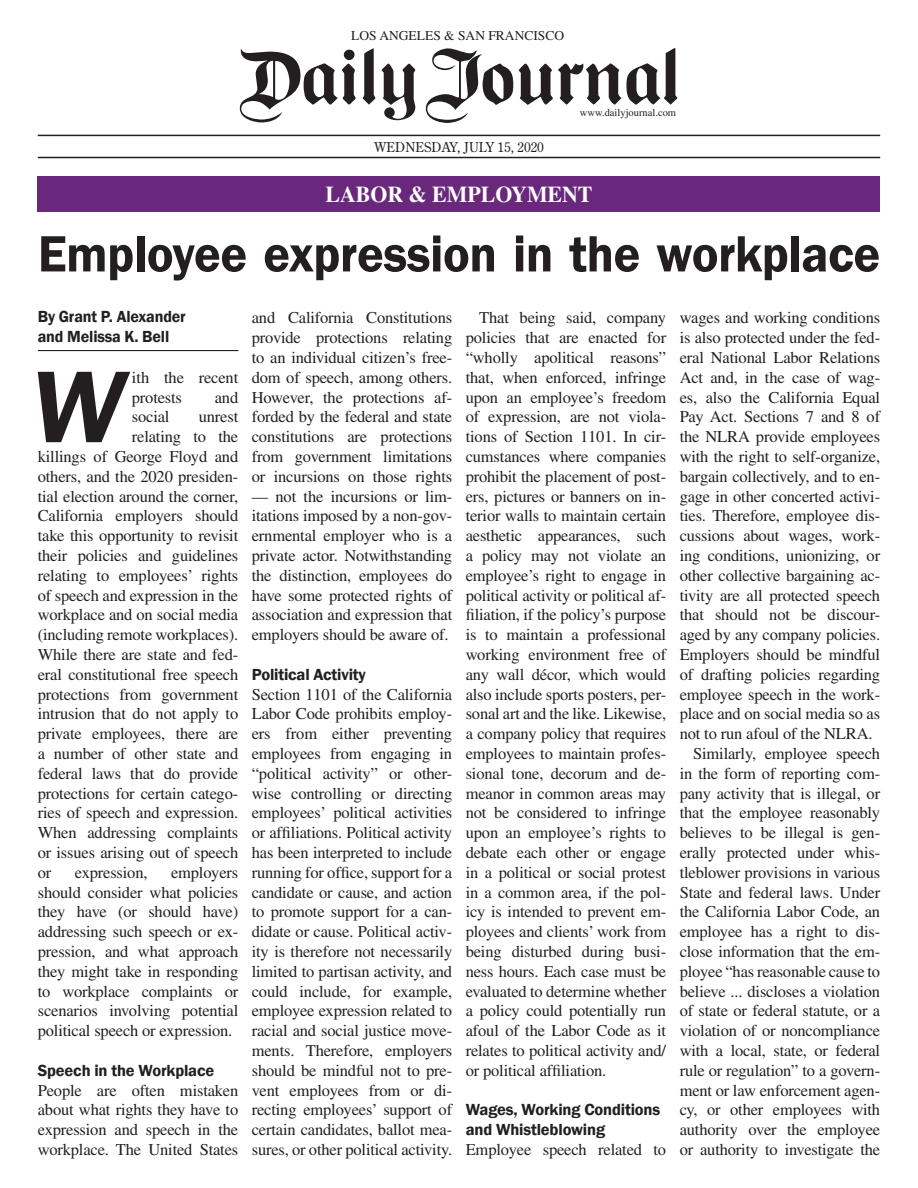
<style>
.page{position:relative;width:918px;height:1188px;background:#fff}
.page>*{position:absolute;margin:0;border:0;box-sizing:border-box;transform-origin:0 0}
.t1{font:italic 600 105.6px "Franklin Gothic";color:#231f20}
.t2{font:600 52.8px "Franklin Gothic";letter-spacing:-.01em;color:#231f20;scale:.95 1}
.t3{font:700 22.65px "Times";color:#fff;scale:.96 1}
.t4{font:16.5px/19.8px "Times";letter-spacing:-.01em;color:#231f20;text-align:justify}
.t5{font:600 16.5px/19.8px "Franklin Gothic";letter-spacing:-.01em;color:#231f20}
.t6{font:13.5px "Times";color:#231f20}
.t7{font:13.5px "Century Old Style";color:#231f20}
.t8{font:10.5px "Times";color:#231f20}
</style>
<div class="page">
<hr style="left:38px;top:350px;width:200px;height:1px;background:#231f20">
<hr style="left:38px;top:157px;width:842px;height:1px;background:#231f20">
<hr style="left:38px;top:135px;width:842px;height:1px;background:#231f20">
<svg style="left:363px;top:48px;width:12px;height:57px"></svg>
<svg style="left:240px;top:49px;width:116px;height:73px"></svg>
<svg style="left:382px;top:64px;width:33px;height:56px"></svg>
<svg style="left:426px;top:48px;width:87px;height:75px"></svg>
<svg style="left:519px;top:48px;width:158px;height:57px"></svg>
<div style="left:38px;top:176px;width:842px;height:36px;background:#69287c"></div>
<p class="t6" style="left:351px;top:28px;width:215px">LOS ANGELES &amp; SAN FRANCISCO</p>
<p class="t7" style="left:374px;top:138px;width:171px">WEDNESDAY, JULY 15, 2020</p>
<p class="t8" style="left:580px;top:106px;width:98px">www.dailyjournal.com</p>
<h3 class="t3" style="left:325px;top:181px;width:280px">LABOR &amp; EMPLOYMENT</h3>
<h2 class="t2" style="left:38px;top:221px;width:888px">Employee expression in the workplace</h2>
<p class="t5" style="left:38px;top:307px;width:149px">By Grant P. Alexander and Melissa K. Bell</p>
<h1 class="t1" style="left:30px;top:339px;width:95px">W</h1>
<p class="t4" style="left:132px;top:367px;width:108px">ith the recent protests</p>
<p class="t4" style="left:215px;top:387px;width:25px">and</p>
<p class="t4" style="left:132px;top:407px;width:39px">social</p>
<p class="t4" style="left:199px;top:407px;width:41px">unrest</p>
<p class="t4" style="left:132px;top:427px;width:108px">relating to the</p>
<p class="t4" style="left:38px;top:446px;width:202px">killings of George Floyd and</p>
<p class="t4" style="left:38px;top:466px;width:202px">others, and the 2020 presiden-</p>
<p class="t4" style="left:38px;top:486px;width:202px">tial election around the corner,</p>
<p class="t4" style="left:38px;top:506px;width:202px">California employers should</p>
<p class="t4" style="left:38px;top:526px;width:202px">take this opportunity to revisit</p>
<p class="t4" style="left:38px;top:545px;width:202px">their policies and guidelines</p>
<p class="t4" style="left:38px;top:565px;width:202px">relating to employees’ rights</p>
<p class="t4" style="left:38px;top:585px;width:202px">of speech and expression in the</p>
<p class="t4" style="left:38px;top:605px;width:202px">workplace and on social media</p>
<p class="t4" style="left:38px;top:625px;width:202px">(including remote workplaces).</p>
<p class="t4" style="left:38px;top:644px;width:202px">While there are state and fed-</p>
<p class="t4" style="left:38px;top:664px;width:202px">eral constitutional free speech</p>
<p class="t4" style="left:38px;top:684px;width:202px">protections from government</p>
<p class="t4" style="left:38px;top:704px;width:202px">intrusion that do not apply to</p>
<p class="t4" style="left:38px;top:724px;width:202px">private employees, there are</p>
<p class="t4" style="left:38px;top:743px;width:202px">a number of other state and</p>
<p class="t4" style="left:38px;top:763px;width:202px">federal laws that do provide</p>
<p class="t4" style="left:38px;top:783px;width:202px">protections for certain catego-</p>
<p class="t4" style="left:38px;top:803px;width:202px">ries of speech and expression.</p>
<p class="t4" style="left:38px;top:823px;width:202px">When addressing complaints</p>
<p class="t4" style="left:38px;top:842px;width:202px">or issues arising out of speech</p>
<p class="t4" style="left:38px;top:862px;width:15px">or</p>
<p class="t4" style="left:75px;top:862px;width:74px">expression,</p>
<p class="t4" style="left:38px;top:862px;width:202px;text-indent:133px">employers should consider what policies they have (or should have) addressing such speech or ex&shy;pression, and what approach they might take in responding to workplace complaints or scenarios involving potential political speech or expression.</p>
<p class="t5" style="left:38px;top:1061px;width:178px">Speech in the Workplace</p>
<p class="t4" style="left:38px;top:1080px;width:202px">People are often mistaken about what rights they have to expression and speech in the workplace. The United States</p>
<p class="t4" style="left:252px;top:308px;width:202px">and California Constitutions provide protections relating to an individual citizen’s free&shy;dom of speech, among others.<br>However, the protections af&shy;forded by the federal and state constitutions are protections from government limitations or incursions on those rights</p>
<p class="t4" style="left:252px;top:486px;width:202px">— not the incursions or lim&shy;itations imposed by a non-gov&shy;ernmental employer who is a private actor. Notwithstanding the distinction, employees do have some protected rights of association and expression that employers should be aware of.</p>
<p class="t5" style="left:252px;top:665px;width:116px">Political Activity</p>
<p class="t4" style="left:252px;top:684px;width:202px">Section 1101 of the California Labor Code prohibits employ&shy;ers from either preventing employees from engaging in “political activity” or other&shy;wise controlling or directing employees’ political activities or affiliations. Political activity has been interpreted to include running for office, support for a candidate or cause, and action to promote support for a can&shy;didate or cause. Political activ&shy;ity is therefore not necessarily limited to partisan activity, and could include, for example, employee expression related to racial and social justice move&shy;ments. Therefore, employers should be mindful not to pre&shy;vent employees from or di&shy;recting employees’ support of certain candidates, ballot mea&shy;sures, or other political activity.</p>
<p class="t4" style="left:466px;top:308px;width:202px;text-indent:13px">That being said, company policies that are enacted for “wholly apolitical reasons” that, when enforced, infringe upon an employee’s freedom of expression, are not viola&shy;tions of Section 1101. In cir&shy;cumstances where companies prohibit the placement of post&shy;ers, pictures or banners on in&shy;terior walls to maintain certain aesthetic appearances, such a policy may not violate an employee’s right to engage in political activity or political af&shy;filiation, if the policy’s purpose is to maintain a professional working environment free of any wall décor, which would also include sports posters, per&shy;sonal art and the like. Likewise, a company policy that requires employees to maintain profes&shy;sional tone, decorum and de&shy;meanor in common areas may not be considered to infringe upon an employee’s rights to debate each other or engage in a political or social protest in a common area, if the pol&shy;icy is intended to prevent em&shy;ployees and clients’ work from being disturbed during busi&shy;ness hours. Each case must be evaluated to determine whether a policy could potentially run afoul of the Labor Code as it relates to political activity and/ or political affiliation.</p>
<p class="t5" style="left:466px;top:1100px;width:196px">Wages, Working Conditions and Whistleblowing</p>
<p class="t4" style="left:466px;top:1139px;width:202px">Employee speech related to</p>
<p class="t4" style="left:680px;top:308px;width:202px">wages and working conditions</p>
<p class="t4" style="left:680px;top:328px;width:202px">is also protected under the fed-</p>
<p class="t4" style="left:680px;top:347px;width:202px">eral National Labor Relations</p>
<p class="t4" style="left:680px;top:367px;width:202px">Act and, in the case of wag-</p>
<p class="t4" style="left:680px;top:387px;width:202px">es, also the California Equal</p>
<p class="t4" style="left:680px;top:407px;width:202px">Pay Act. Sections 7 and 8 of</p>
<p class="t4" style="left:680px;top:427px;width:202px">the NLRA provide employees</p>
<p class="t4" style="left:680px;top:446px;width:202px">with the right to self-organize,</p>
<p class="t4" style="left:680px;top:466px;width:202px">bargain collectively, and to en-</p>
<p class="t4" style="left:680px;top:486px;width:202px">gage in other concerted activi-</p>
<p class="t4" style="left:680px;top:506px;width:202px">ties. Therefore, employee dis-</p>
<p class="t4" style="left:680px;top:526px;width:202px">cussions about wages, work-</p>
<p class="t4" style="left:680px;top:545px;width:202px">ing conditions, unionizing, or</p>
<p class="t4" style="left:680px;top:565px;width:202px">other collective bargaining ac-</p>
<p class="t4" style="left:680px;top:585px;width:202px">tivity are all protected speech</p>
<p class="t4" style="left:680px;top:605px;width:202px">that should not be discour-</p>
<p class="t4" style="left:680px;top:625px;width:202px">aged by any company policies.</p>
<p class="t4" style="left:680px;top:644px;width:202px">Employers should be mindful</p>
<p class="t4" style="left:680px;top:664px;width:202px">of drafting policies regarding</p>
<p class="t4" style="left:680px;top:684px;width:202px">employee speech in the work-</p>
<p class="t4" style="left:680px;top:704px;width:202px">place and on social media so as</p>
<p class="t4" style="left:680px;top:724px;width:194px">not to run afoul of the NLRA.</p>
<p class="t4" style="left:693px;top:743px;width:188px">Similarly, employee speech</p>
<p class="t4" style="left:680px;top:763px;width:202px">in the form of reporting com-</p>
<p class="t4" style="left:680px;top:783px;width:202px">pany activity that is illegal, or</p>
<p class="t4" style="left:680px;top:803px;width:202px">that the employee reasonably</p>
<p class="t4" style="left:680px;top:823px;width:202px">believes to be illegal is gen-</p>
<p class="t4" style="left:680px;top:842px;width:202px">erally protected under whis-</p>
<p class="t4" style="left:680px;top:862px;width:202px">tleblower provisions in various</p>
<p class="t4" style="left:680px;top:882px;width:202px">State and federal laws. Under</p>
<p class="t4" style="left:680px;top:902px;width:202px">the California Labor Code, an</p>
<p class="t4" style="left:680px;top:922px;width:202px">employee has a right to dis-</p>
<p class="t4" style="left:680px;top:941px;width:202px">close information that the em-</p>
<p class="t4" style="left:680px;top:961px;width:202px">ployee “has reasonable cause to</p>
<p class="t4" style="left:680px;top:981px;width:202px">believe ... discloses a violation</p>
<p class="t4" style="left:680px;top:1001px;width:202px">of state or federal statute, or a</p>
<p class="t4" style="left:680px;top:1021px;width:202px">violation of or noncompliance</p>
<p class="t4" style="left:680px;top:1040px;width:202px">with a local, state, or federal</p>
<p class="t4" style="left:680px;top:1060px;width:202px">rule or regulation” to a govern-</p>
<p class="t4" style="left:680px;top:1080px;width:202px">ment or law enforcement agen-</p>
<p class="t4" style="left:680px;top:1100px;width:202px">cy, or other employees with</p>
<p class="t4" style="left:680px;top:1120px;width:202px">authority over the employee</p>
<p class="t4" style="left:680px;top:1139px;width:202px">or authority to investigate the</p>
</div>
